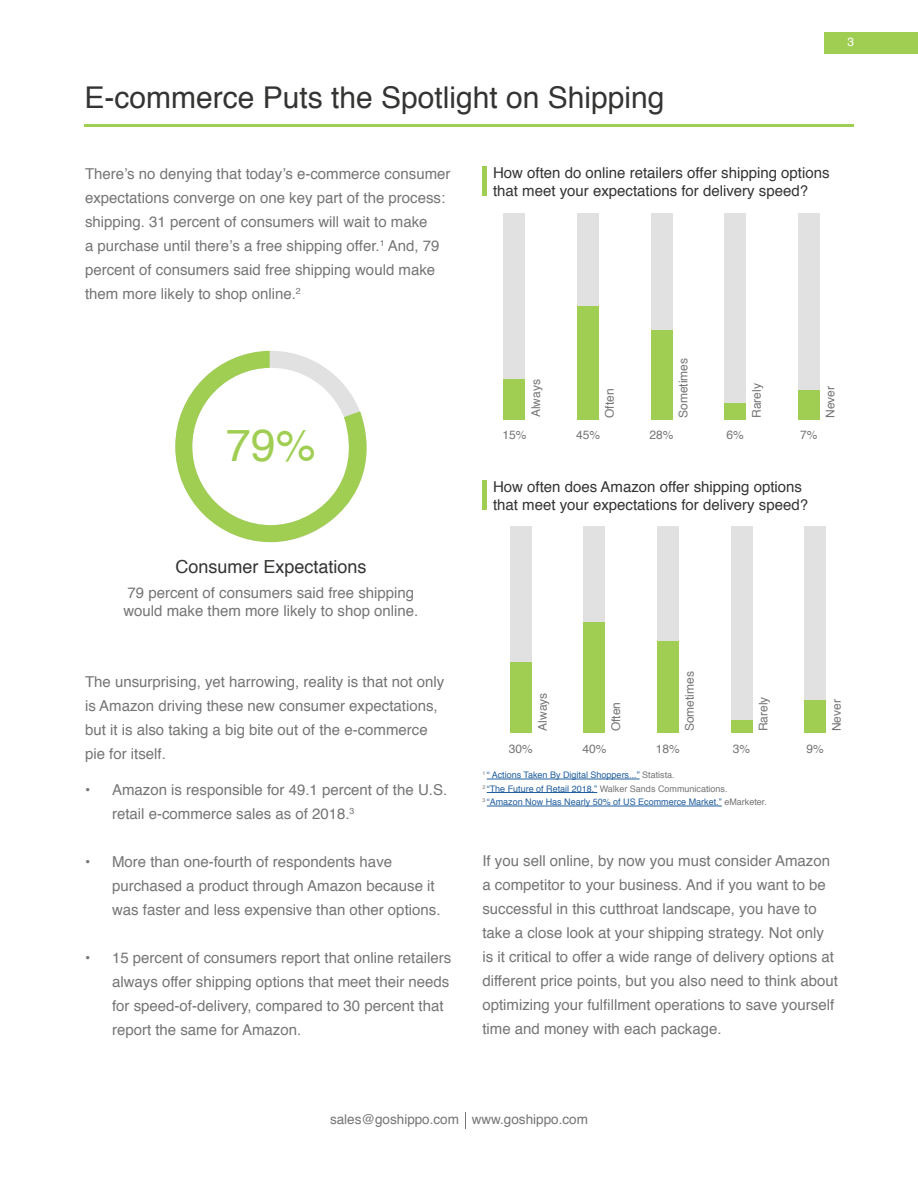
<style>
.page{position:relative;width:918px;height:1188px;background:#fff}
.page>*{position:absolute;margin:0;border:0;box-sizing:border-box;transform-origin:0 0}
.t1{font:45px "Helvetica";color:#9fce52}
.t2{font:30px "Helvetica";color:#343433}
.t3{font:18px "Helvetica";color:#343433}
.t4{font:15px/24px "Helvetica";color:#767576}
.t5{font:15px/18px "Helvetica";color:#343433}
.t6{font:13.5px "Helvetica";color:#767576}
.t7{font:12px "Helvetica";color:#767576}
.t8{font:12px "Helvetica";color:#fff}
.t9{font:9px/13.5px "Helvetica";color:#215e9e}
.s1{color:#767576}
</style>
<div class="page">
<svg style="left:465px;top:1112px;width:1px;height:16px"></svg>
<hr style="left:84px;top:125px;width:770px;height:2px;background:#9fce52">
<hr style="left:487px;top:779px;width:153px;height:1px;background:#215e9e">
<hr style="left:487px;top:792px;width:110px;height:1px;background:#215e9e">
<hr style="left:487px;top:806px;width:235px;height:1px;background:#215e9e">
<svg style="left:175px;top:351px;width:192px;height:191px"></svg>
<div style="left:798px;top:213px;width:21px;height:207px;background:#e2e1e1"></div>
<div style="left:798px;top:391px;width:21px;height:29px;background:#9fce52"></div>
<div style="left:725px;top:213px;width:21px;height:207px;background:#e2e1e1"></div>
<div style="left:725px;top:403px;width:21px;height:17px;background:#9fce52"></div>
<div style="left:651px;top:213px;width:21px;height:207px;background:#e2e1e1"></div>
<div style="left:651px;top:330px;width:21px;height:90px;background:#9fce52"></div>
<div style="left:577px;top:213px;width:22px;height:207px;background:#e2e1e1"></div>
<div style="left:577px;top:307px;width:22px;height:113px;background:#9fce52"></div>
<div style="left:504px;top:213px;width:21px;height:207px;background:#e2e1e1"></div>
<div style="left:504px;top:379px;width:21px;height:41px;background:#9fce52"></div>
<div style="left:804px;top:527px;width:22px;height:206px;background:#e2e1e1"></div>
<div style="left:804px;top:700px;width:22px;height:33px;background:#9fce52"></div>
<div style="left:731px;top:527px;width:21px;height:206px;background:#e2e1e1"></div>
<div style="left:731px;top:720px;width:21px;height:13px;background:#9fce52"></div>
<div style="left:657px;top:527px;width:22px;height:206px;background:#e2e1e1"></div>
<div style="left:657px;top:642px;width:22px;height:91px;background:#9fce52"></div>
<div style="left:584px;top:527px;width:21px;height:206px;background:#e2e1e1"></div>
<div style="left:584px;top:623px;width:21px;height:110px;background:#9fce52"></div>
<div style="left:510px;top:527px;width:21px;height:206px;background:#e2e1e1"></div>
<div style="left:510px;top:662px;width:21px;height:71px;background:#9fce52"></div>
<div style="left:482px;top:166px;width:5px;height:30px;background:#9fce52"></div>
<div style="left:482px;top:481px;width:5px;height:29px;background:#9fce52"></div>
<div style="left:824px;top:32px;width:94px;height:21px;background:#9fce52"></div>
<h2 class="t2" style="left:84px;top:85px;width:582px">E-commerce Puts the Spotlight on Shipping</h2>
<p class="t8" style="left:848px;top:37px;width:8px">3</p>
<p class="t4" style="left:85px;top:163px;width:367px">There’s no denying that today’s e-commerce consumer expectations converge on one key part of the process: shipping. 31 percent of consumers will wait to make<br>a purchase until there’s a free shipping offer.<sup>1</sup> And, 79 percent of consumers said free shipping would make them more likely to shop online.<sup>2</sup></p>
<p class="t5" style="left:493px;top:165px;width:338px">How often do online retailers offer shipping options that meet your expectations for delivery speed?</p>
<p class="t7" style="left:531px;top:417px;width:40px;rotate:-90deg">Always</p>
<p class="t7" style="left:605px;top:418px;width:31px;rotate:-90deg">Often</p>
<p class="t7" style="left:678px;top:418px;width:62px;rotate:-90deg">Sometimes</p>
<p class="t7" style="left:752px;top:418px;width:36px;rotate:-90deg">Rarely</p>
<p class="t7" style="left:825px;top:418px;width:34px;rotate:-90deg">Never</p>
<h1 class="t1" style="left:226px;top:426px;width:92px">79%</h1>
<p class="t7" style="left:576px;top:430px;width:26px">45%</p>
<p class="t7" style="left:650px;top:430px;width:26px">28%</p>
<p class="t7" style="left:726px;top:430px;width:19px">6%</p>
<p class="t7" style="left:800px;top:430px;width:19px">7%</p>
<p class="t7" style="left:502px;top:430px;width:26px">15%</p>
<p class="t3" style="left:175px;top:559px;width:193px">Consumer Expectations</p>
<p class="t4" style="left:123px;top:585px;width:297px;line-height:18px">79 percent of consumers said free shipping would make them more likely to shop online.</p>
<p class="t5" style="left:493px;top:479px;width:317px">How often does Amazon offer shipping options that meet your expectations for delivery speed?</p>
<p class="t4" style="left:85px;top:671px;width:361px">The unsurprising, yet harrowing, reality is that not only is Amazon driving these new consumer expectations, but it is also taking a big bite out of the e-commerce pie for itself.</p>
<p class="t4" style="left:112px;top:778px;width:337px;text-indent:-27px">• Amazon is responsible for 49.1 percent of the U.S. retail e-commerce sales as of 2018.<sup>3</sup></p>
<p class="t4" style="left:112px;top:850px;width:330px;text-indent:-27px">• More than one-fourth of respondents have purchased a product through Amazon because it was faster and less expensive than other options.</p>
<p class="t4" style="left:112px;top:946px;width:341px;text-indent:-27px">• 15 percent of consumers report that online retailers always offer shipping options that meet their needs for speed-of-delivery, compared to 30 percent that report the same for Amazon.</p>
<p class="t7" style="left:537px;top:731px;width:40px;rotate:-90deg">Always</p>
<p class="t7" style="left:611px;top:731px;width:31px;rotate:-90deg">Often</p>
<p class="t7" style="left:685px;top:731px;width:62px;rotate:-90deg">Sometimes</p>
<p class="t7" style="left:758px;top:731px;width:36px;rotate:-90deg">Rarely</p>
<p class="t7" style="left:832px;top:731px;width:34px;rotate:-90deg">Never</p>
<p class="t7" style="left:509px;top:743px;width:26px">30%</p>
<p class="t7" style="left:582px;top:743px;width:26px">40%</p>
<p class="t7" style="left:656px;top:743px;width:26px">18%</p>
<p class="t7" style="left:733px;top:743px;width:19px">3%</p>
<p class="t7" style="left:806px;top:743px;width:19px">9%</p>
<p class="t9" style="left:482px;top:769px;width:286px"><sup>1</sup> “ Actions Taken By Digital Shoppers...” <span class="s1">Statista.<br></span><sup>2</sup> “The Future of Retail 2018.” <span class="s1">Walker Sands Communications.<br></span><sup>3</sup> “Amazon Now Has Nearly 50% of US Ecommerce Market.” <span class="s1">eMarketer.</span></p>
<p class="t4" style="left:482px;top:850px;width:357px">If you sell online, by now you must consider Amazon a competitor to your business. And if you want to be successful in this cutthroat landscape, you have to take a close look at your shipping strategy. Not only is it critical to offer a wide range of delivery options at different price points, but you also need to think about optimizing your fulfillment operations to save yourself time and money with each package.</p>
<p class="t6" style="left:330px;top:1114px;width:259px">sales@goshippo.com www.goshippo.com</p>
</div>
